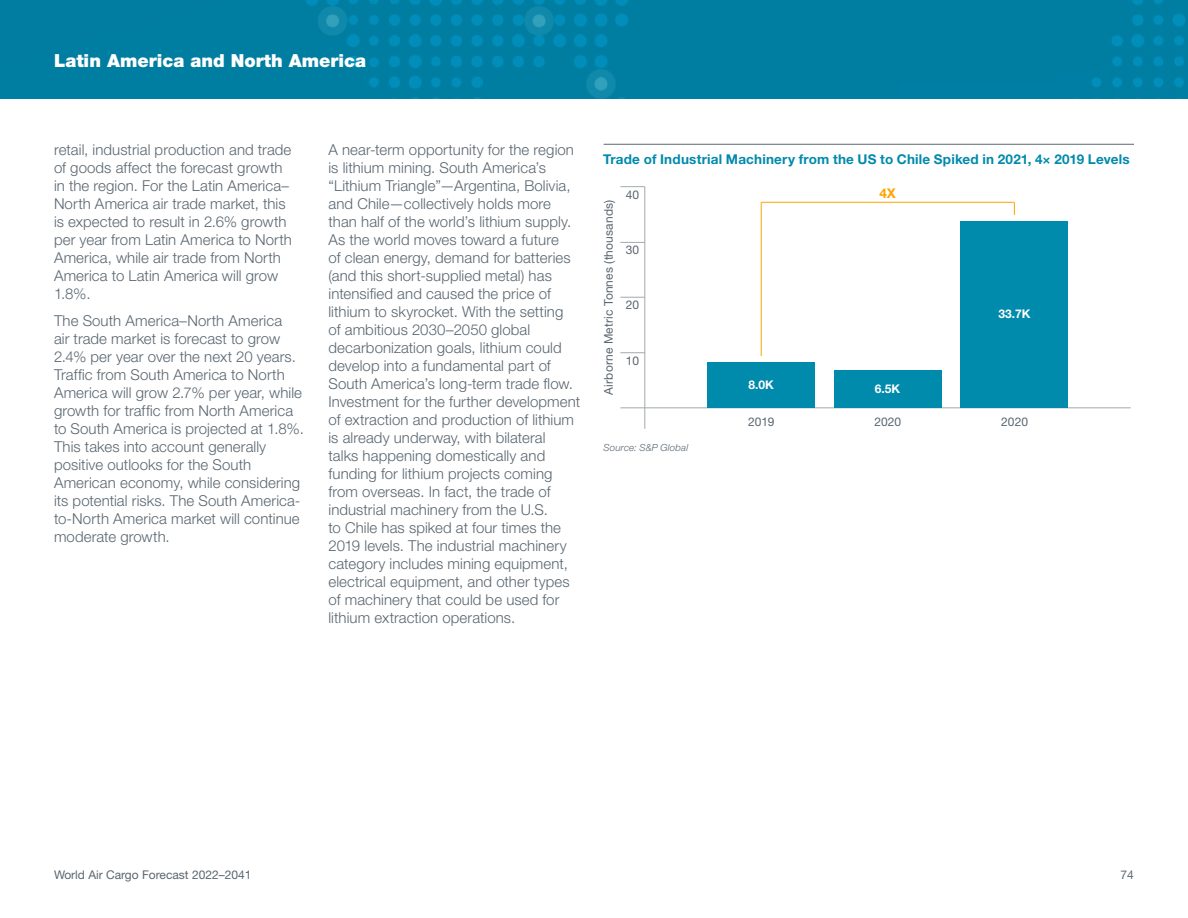
<style>
.page{position:relative;width:1188px;height:918px;background:#fff}
.page>*{position:absolute;margin:0;border:0;box-sizing:border-box;transform-origin:0 0}
.Section_Heads_Small{font:900 18px "Helvetica Neue LT Std";color:#fff}
.Body{font:300 15px/18px "Helvetica Neue LT Std";letter-spacing:.005em;color:#5a6670}
.Heading_2{font:700 13.5px "Helvetica Neue LT Std";letter-spacing:.015em;color:#008aac}
.t1{font:700 13.5px "Helvetica Neue LT Std";color:#ffa300}
.t2{font:12px "Helvetica Neue LT Std";color:#5a6670}
.t3{font:700 12px "Helvetica Neue LT Std";color:#fff}
.Souce_Line{font:italic 300 9.75px "Helvetica Neue LT Std";letter-spacing:.015em;color:#5a6670}
</style>
<div class="page">
<hr style="left:604px;top:144px;width:530px;height:1px;background:#5a6670">
<hr style="left:644px;top:187px;width:1px;height:242px;background:#a3a9ad">
<hr style="left:620px;top:407px;width:511px;height:1px;background:#a3a9ad">
<svg style="left:620px;top:297px;width:25px;height:1px"></svg>
<svg style="left:620px;top:352px;width:24px;height:1px"></svg>
<svg style="left:620px;top:242px;width:24px;height:1px"></svg>
<svg style="left:620px;top:186px;width:25px;height:1px"></svg>
<div style="left:707px;top:362px;width:108px;height:46px;background:#008aac"></div>
<div style="left:834px;top:370px;width:108px;height:38px;background:#008aac"></div>
<div style="left:960px;top:221px;width:108px;height:187px;background:#008aac"></div>
<hr style="left:761px;top:202px;width:1px;height:154px;background:#ffa300">
<svg style="left:1014px;top:202px;width:1px;height:13px"></svg>
<hr style="left:761px;top:202px;width:253px;height:1px;background:#ffa300">
<svg style="left:0;top:0;width:1188px;height:99px;background:#007fa3"></svg>
<p class="Section_Heads_Small" style="left:54px;top:50px;width:314px">Latin America and North America</p>
<p class="Body" style="left:54px;top:140px;width:239px">retail, industrial production and trade of goods affect the forecast growth in the region. For the Latin America–<br>North America air trade market, this is expected to result in 2.6% growth per year from Latin America to North<br>America, while air trade from North<br>America to Latin America will grow<br>1.8%.</p>
<p class="Body" style="left:54px;top:311px;width:251px">The South America–North America<br>air trade market is forecast to grow 2.4% per year over the next 20 years.<br>Traffic from South America to North America will grow 2.7% per year, while growth for traffic from North America to South America is projected at 1.8%.<br>This takes into account generally positive outlooks for the South American economy, while considering its potential risks. The South America&shy;to-North America market will continue moderate growth.</p>
<p class="Body" style="left:328px;top:140px;width:253px">A near-term opportunity for the region is lithium mining. South America’s “Lithium Triangle”—Argentina, Bolivia, and Chile—collectively holds more than half of the world’s lithium supply.<br>As the world moves toward a future<br>of clean energy, demand for batteries (and this short-supplied metal) has intensified and caused the price of lithium to skyrocket. With the setting<br>of ambitious 2030–2050 global decarbonization goals, lithium could develop into a fundamental part of South America’s long-term trade flow.<br>Investment for the further development of extraction and production of lithium is already underway, with bilateral<br>talks happening domestically and funding for lithium projects coming from overseas. In fact, the trade of industrial machinery from the U.S.<br>to Chile has spiked at four times the 2019 levels. The industrial machinery category includes mining equipment, electrical equipment, and other types of machinery that could be used for lithium extraction operations.</p>
<p class="Heading_2" style="left:603px;top:151px;width:528px">Trade of Industrial Machinery from the US to Chile Spiked in 2021, 4× 2019 Levels</p>
<p class="t1" style="left:879px;top:185px;width:18px">4X</p>
<p class="t2" style="left:626px;top:188px;width:15px">40</p>
<p class="t2" style="left:602px;top:395px;width:196px;rotate:-90deg">Airborne Metric Tonnes (thousands)</p>
<p class="t2" style="left:626px;top:243px;width:15px">30</p>
<p class="t2" style="left:626px;top:298px;width:15px">20</p>
<p class="t3" style="left:998px;top:306px;width:34px">33.7K</p>
<p class="t2" style="left:626px;top:353px;width:15px">10</p>
<p class="t3" style="left:749px;top:377px;width:27px">8.0K</p>
<p class="t3" style="left:875px;top:381px;width:27px">6.5K</p>
<p class="t2" style="left:748px;top:414px;width:28px">2019</p>
<p class="t2" style="left:874px;top:415px;width:28px">2020</p>
<p class="t2" style="left:1001px;top:415px;width:28px">2020</p>
<p class="Souce_Line" style="left:604px;top:442px;width:86px">Source: S&amp;P Global</p>
<p class="t2" style="left:54px;top:867px;width:199px">World Air Cargo Forecast 2022–2041</p>
<p class="t2" style="left:1121px;top:867px;width:15px">74</p>
</div>
